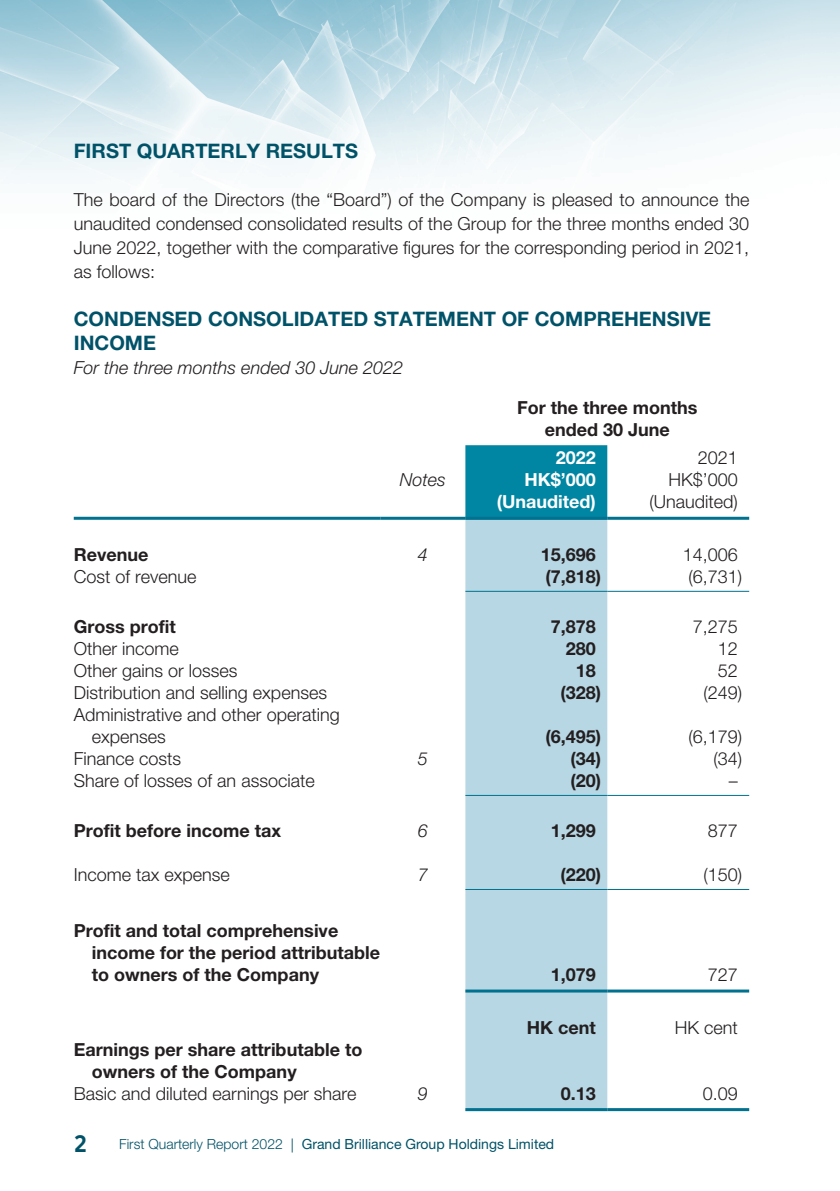
<style>
.page{position:relative;width:840px;height:1191px;background:#fff}
.page>*{position:absolute;margin:0;border:0;box-sizing:border-box;transform-origin:0 0}
.t1{font:700 24px "Battersea";color:#005268}
._01_H1{font:700 20px/24px "Helvetica Neue LT Std";color:#005268}
._50_Table_txt{font:300 18px "Helvetica Neue LT Std";color:#231f20}
._50_Table_txt-2{font:700 18px "Helvetica Neue LT Std";color:#231f20}
._00_txt{font:300 18px/24px "Helvetica Neue LT Std";color:#231f20;text-align:justify}
._00_txt-2{font:italic 300 18px "Helvetica Neue LT Std";color:#231f20}
._50_Table_txt-3{font:700 18px "Helvetica Neue LT Std";color:#fff}
._50_Table_txt-4{font:italic 300 18px "Helvetica Neue LT Std";color:#231f20}
.t2{font:14px "Helvetica Neue LT Std";color:#005268}
.s1{font-weight:300}
.s2{font-family:"Helvetica LT Std";font-weight:300}
</style>
<div class="page">
<img style="left:0;top:0;width:839px;height:520px">
<div style="left:465px;top:445px;width:142px;height:72px;background:#0086a2"></div>
<div style="left:465px;top:520px;width:142px;height:588px;background:#b7d7e4"></div>
<hr style="left:74px;top:517px;width:306px;height:3px;background:#00718e">
<hr style="left:380px;top:517px;width:85px;height:3px;background:#00718e">
<hr style="left:465px;top:517px;width:142px;height:3px;background:#00718e">
<hr style="left:607px;top:517px;width:141px;height:3px;background:#00718e">
<hr style="left:465px;top:591px;width:142px;height:1px;background:#00718e">
<hr style="left:607px;top:591px;width:141px;height:1px;background:#00718e">
<hr style="left:465px;top:795px;width:142px;height:1px;background:#00718e">
<hr style="left:607px;top:795px;width:141px;height:1px;background:#00718e">
<hr style="left:465px;top:889px;width:142px;height:1px;background:#00718e">
<hr style="left:607px;top:889px;width:141px;height:1px;background:#00718e">
<hr style="left:465px;top:989px;width:142px;height:3px;background:#00718e">
<hr style="left:607px;top:989px;width:141px;height:3px;background:#00718e">
<hr style="left:465px;top:1108px;width:142px;height:3px;background:#00718e">
<hr style="left:607px;top:1108px;width:141px;height:3px;background:#00718e">
<p class="_01_H1" style="left:74px;top:139px;width:286px">FIRST QUARTERLY RESULTS</p>
<p class="_00_txt" style="left:74px;top:188px;width:676px">The board of the Directors (the “Board”) of the Company is pleased to announce the unaudited condensed consolidated results of the Group for the three months ended 30<br>June 2022, together with the comparative figures for the corresponding period in 2021, as follows:</p>
<p class="_01_H1" style="left:74px;top:307px;width:638px">CONDENSED CONSOLIDATED STATEMENT OF COMPREHENSIVE<br>INCOME</p>
<p class="_00_txt-2" style="left:74px;top:357px;width:331px">For the three months ended 30 June 2022</p>
<p class="_50_Table_txt-2" style="left:516px;top:397px;width:182px">For the three months</p>
<p class="_50_Table_txt-2" style="left:544px;top:419px;width:127px">ended 30 June</p>
<p class="_50_Table_txt-3" style="left:555px;top:446px;width:42px">2022</p>
<p class="_50_Table_txt" style="left:697px;top:447px;width:42px">2021</p>
<p class="_50_Table_txt-4" style="left:399px;top:469px;width:48px">Notes</p>
<p class="_50_Table_txt-3" style="left:524px;top:468px;width:73px">HK$’000</p>
<p class="_50_Table_txt" style="left:668px;top:469px;width:71px">HK$’000</p>
<p class="_50_Table_txt-3" style="left:496px;top:490px;width:100px">(Unaudited)</p>
<p class="_50_Table_txt" style="left:649px;top:491px;width:90px">(Unaudited)</p>
<p class="_50_Table_txt-2" style="left:74px;top:543px;width:76px">Revenue</p>
<p class="_50_Table_txt-4" style="left:417px;top:543px;width:12px">4</p>
<p class="_50_Table_txt-2" style="left:540px;top:543px;width:57px">15,696</p>
<p class="_50_Table_txt" style="left:682px;top:543px;width:57px">14,006</p>
<p class="_50_Table_txt" style="left:74px;top:565px;width:124px">Cost of revenue</p>
<p class="_50_Table_txt-2" style="left:545px;top:565px;width:57px">(7,818)</p>
<p class="_50_Table_txt" style="left:688px;top:565px;width:55px">(6,731)</p>
<p class="_50_Table_txt-2" style="left:74px;top:615px;width:103px">Gross profit</p>
<p class="_50_Table_txt-2" style="left:550px;top:615px;width:47px">7,878</p>
<p class="_50_Table_txt" style="left:692px;top:615px;width:47px">7,275</p>
<p class="_50_Table_txt" style="left:74px;top:637px;width:107px">Other income</p>
<p class="_50_Table_txt-2" style="left:565px;top:637px;width:32px">280</p>
<p class="_50_Table_txt" style="left:717px;top:637px;width:22px">12</p>
<p class="_50_Table_txt" style="left:74px;top:659px;width:165px">Other gains or losses</p>
<p class="_50_Table_txt-2" style="left:575px;top:659px;width:22px">18</p>
<p class="_50_Table_txt" style="left:717px;top:659px;width:22px">52</p>
<p class="_50_Table_txt" style="left:74px;top:681px;width:254px">Distribution and selling expenses</p>
<p class="_50_Table_txt-2" style="left:560px;top:681px;width:42px">(328)</p>
<p class="_50_Table_txt" style="left:703px;top:681px;width:40px">(249)</p>
<p class="_50_Table_txt" style="left:74px;top:703px;width:267px">Administrative and other operating</p>
<p class="_50_Table_txt" style="left:92px;top:725px;width:75px">expenses</p>
<p class="_50_Table_txt-2" style="left:545px;top:725px;width:57px">(6,495)</p>
<p class="_50_Table_txt" style="left:688px;top:725px;width:55px">(6,179)</p>
<p class="_50_Table_txt" style="left:74px;top:747px;width:109px">Finance costs</p>
<p class="_50_Table_txt-4" style="left:417px;top:747px;width:12px">5</p>
<p class="_50_Table_txt-2" style="left:570px;top:747px;width:32px">(34)</p>
<p class="_50_Table_txt" style="left:713px;top:747px;width:30px">(34)</p>
<p class="_50_Table_txt" style="left:74px;top:769px;width:242px">Share of losses of an associate</p>
<p class="_50_Table_txt-2" style="left:570px;top:769px;width:32px">(20)</p>
<p class="_50_Table_txt" style="left:728px;top:769px;width:10px">–</p>
<p class="_50_Table_txt-2" style="left:74px;top:819px;width:209px">Profit before income tax</p>
<p class="_50_Table_txt-4" style="left:417px;top:819px;width:12px">6</p>
<p class="_50_Table_txt-2" style="left:550px;top:819px;width:47px">1,299</p>
<p class="_50_Table_txt" style="left:707px;top:819px;width:32px">877</p>
<p class="_50_Table_txt" style="left:74px;top:863px;width:158px">Income tax expense</p>
<p class="_50_Table_txt-4" style="left:417px;top:863px;width:12px">7</p>
<p class="_50_Table_txt-2" style="left:560px;top:863px;width:42px">(220)</p>
<p class="_50_Table_txt" style="left:703px;top:863px;width:40px">(150)</p>
<p class="_50_Table_txt-2" style="left:74px;top:919px;width:266px">Profit and total comprehensive</p>
<p class="_50_Table_txt-2" style="left:92px;top:941px;width:289px">income for the period attributable</p>
<p class="_50_Table_txt-2" style="left:92px;top:963px;width:228px">to owners of the Company</p>
<p class="_50_Table_txt-2" style="left:550px;top:963px;width:47px">1,079</p>
<p class="_50_Table_txt" style="left:707px;top:963px;width:32px">727</p>
<p class="_50_Table_txt-2" style="left:526px;top:1016px;width:71px">HK cent</p>
<p class="_50_Table_txt" style="left:674px;top:1016px;width:65px">HK cent</p>
<p class="_50_Table_txt-2" style="left:74px;top:1038px;width:290px">Earnings per share attributable to</p>
<p class="_50_Table_txt-2" style="left:92px;top:1060px;width:206px">owners of the Company</p>
<p class="_50_Table_txt" style="left:74px;top:1082px;width:284px">Basic and diluted earnings per share</p>
<p class="_50_Table_txt-4" style="left:417px;top:1082px;width:12px">9</p>
<p class="_50_Table_txt-2" style="left:560px;top:1082px;width:37px">0.13</p>
<p class="_50_Table_txt" style="left:702px;top:1082px;width:37px">0.09</p>
<p class="t1" style="left:74px;top:1128px;width:15px">2</p>
<p class="t2" style="left:119px;top:1135px;width:436px"><span class="s1">First Quarterly Report 2022</span> <span class="s2">|</span> Grand Brilliance Group Holdings Limited</p>
</div>
